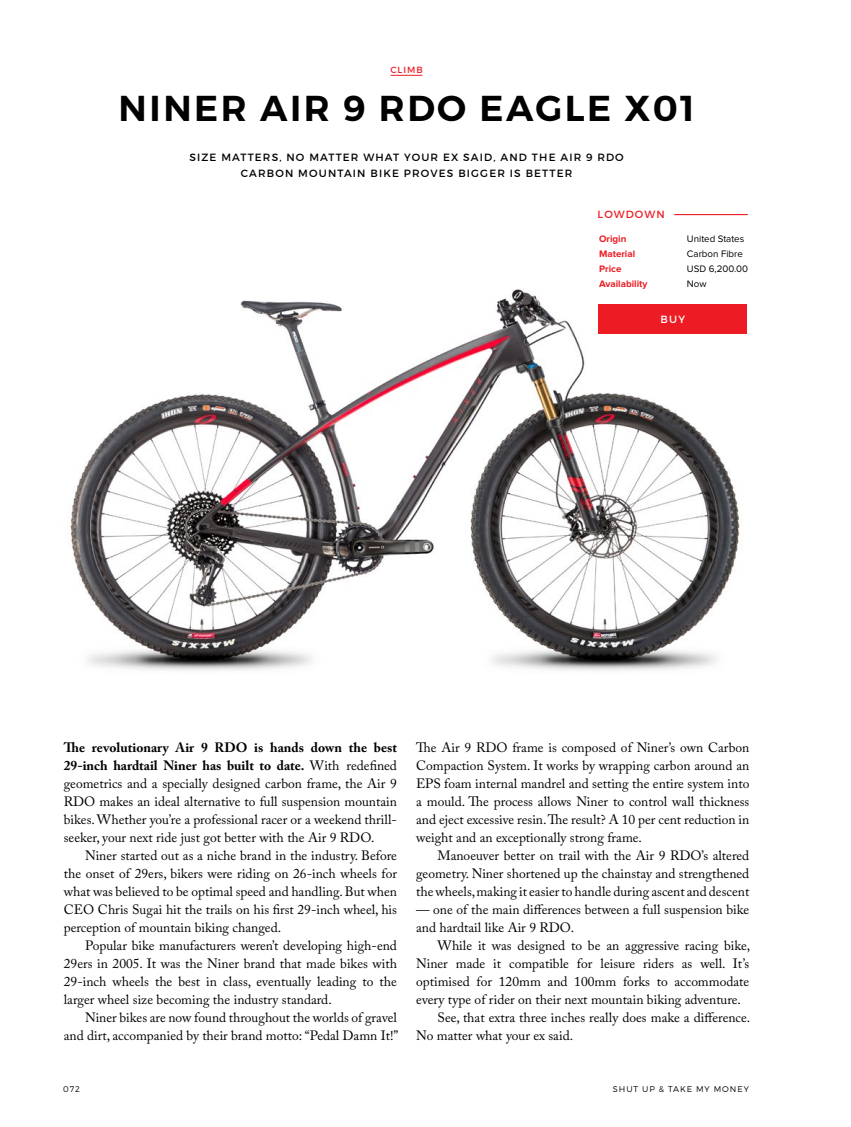
<style>
.page{position:relative;width:851px;height:1127px;background:#fff}
.page>*{position:absolute;margin:0;border:0;box-sizing:border-box;transform-origin:0 0}
.t1{font:600 36px "Montserrat";letter-spacing:.07em;color:#000101}
.t2{font:13.5px/18px "Adobe Caslon Pro";color:#000101;text-align:justify}
.t3{font:10.5px/16.5px "Montserrat";letter-spacing:.11em;color:#000101;text-align:center}
.t4{font:10.5px "Montserrat";letter-spacing:.105em;color:#ed1c24}
.t5{font:10.5px "Montserrat";color:#fff}
.t6{font:9.75px/15px "Proxima Nova";color:#000}
.t7{font:700 9.75px/15px "Proxima Nova";color:#ed1c24}
.t8{font:9px "Montserrat";letter-spacing:.11em;color:#ed1c24}
.t9{font:300 8.25px "Montserrat";letter-spacing:.11em;color:#000101}
.s1{font-weight:700}
</style>
<div class="page">
<img style="left:70px;top:289px;width:677px;height:382px">
<hr style="left:390px;top:75px;width:32px;height:1px;background:#ed1c24">
<hr style="left:674px;top:214px;width:73px;height:1px;background:#ed1c24">
<div style="left:598px;top:305px;width:149px;height:29px;background:#ed1c24"></div>
<p class="t8" style="left:390px;top:64px;width:34px">CLIMB</p>
<h1 class="t1" style="left:119px;top:85px;width:577px">NINER AIR 9 RDO EAGLE X01</h1>
<p class="t3" style="left:189px;top:149px;width:436px">SIZE MATTERS, NO MATTER WHAT YOUR EX SAID, AND THE AIR 9 RDO<br>CARBON MOUNTAIN BIKE PROVES BIGGER IS BETTER</p>
<p class="t4" style="left:597px;top:208px;width:69px">LOWDOWN</p>
<p class="t7" style="left:599px;top:232px;width:50px">Origin<br>Material<br>Price<br>Availability</p>
<p class="t6" style="left:686px;top:232px;width:63px">United States<br>Carbon Fibre<br>USD 6,200.00<br>Now</p>
<p class="t5" style="left:660px;top:312px;width:26px">BUY</p>
<p class="t2" style="left:64px;top:738px;width:334px"><span class="s1">The revolutionary Air 9 RDO is hands down the best 29-inch hardtail Niner has built to date.</span> With redefined geometrics and a specially designed carbon frame, the Air 9<br>RDO makes an ideal alternative to full suspension mountain bikes. Whether you’re a professional racer or a weekend thrill&shy;seeker, your next ride just got better with the Air 9 RDO.</p>
<p class="t2" style="left:64px;top:846px;width:335px;text-indent:21px">Niner started out as a niche brand in the industry. Before the onset of 29ers, bikers were riding on 26-inch wheels for what was believed to be optimal speed and handling. But when CEO Chris Sugai hit the trails on his first 29-inch wheel, his perception of mountain biking changed.</p>
<p class="t2" style="left:64px;top:936px;width:334px;text-indent:21px">Popular bike manufacturers weren’t developing high-end 29ers in 2005. It was the Niner brand that made bikes with 29-inch wheels the best in class, eventually leading to the larger wheel size becoming the industry standard.</p>
<p class="t2" style="left:64px;top:1008px;width:336px;text-align:right">Niner bikes are now found throughout the worlds of gravel and dirt, accompanied by their brand motto: “Pedal Damn It!”</p>
<p class="t2" style="left:416px;top:738px;width:335px">The Air 9 RDO frame is composed of Niner’s own Carbon Compaction System. It works by wrapping carbon around an EPS foam internal mandrel and setting the entire system into a mould. The process allows Niner to control wall thickness and eject excessive resin. The result? A 10 per cent reduction in weight and an exceptionally strong frame.</p>
<p class="t2" style="left:416px;top:846px;width:334px;text-indent:21px">Manoeuver better on trail with the Air 9 RDO’s altered geometry. Niner shortened up the chainstay and strengthened the wheels, making it easier to handle during ascent and descent</p>
<p class="t2" style="left:416px;top:900px;width:334px">— one of the main differences between a full suspension bike and hardtail like Air 9 RDO.</p>
<p class="t2" style="left:437px;top:936px;width:314px">While it was designed to be an aggressive racing bike,</p>
<p class="t2" style="left:416px;top:954px;width:334px">Niner made it compatible for leisure riders as well. It’s</p>
<p class="t2" style="left:416px;top:972px;width:334px">optimised for 120mm and 100mm forks to accommodate</p>
<p class="t2" style="left:416px;top:990px;width:326px">every type of rider on their next mountain biking adventure.</p>
<p class="t2" style="left:437px;top:1008px;width:314px">See, that extra three inches really does make a difference.</p>
<p class="t2" style="left:416px;top:1026px;width:158px">No matter what your ex said.</p>
<p class="t9" style="left:63px;top:1084px;width:18px">072</p>
<p class="t9" style="left:613px;top:1084px;width:137px">SHUT UP &amp; TAKE MY MONEY</p>
</div>
